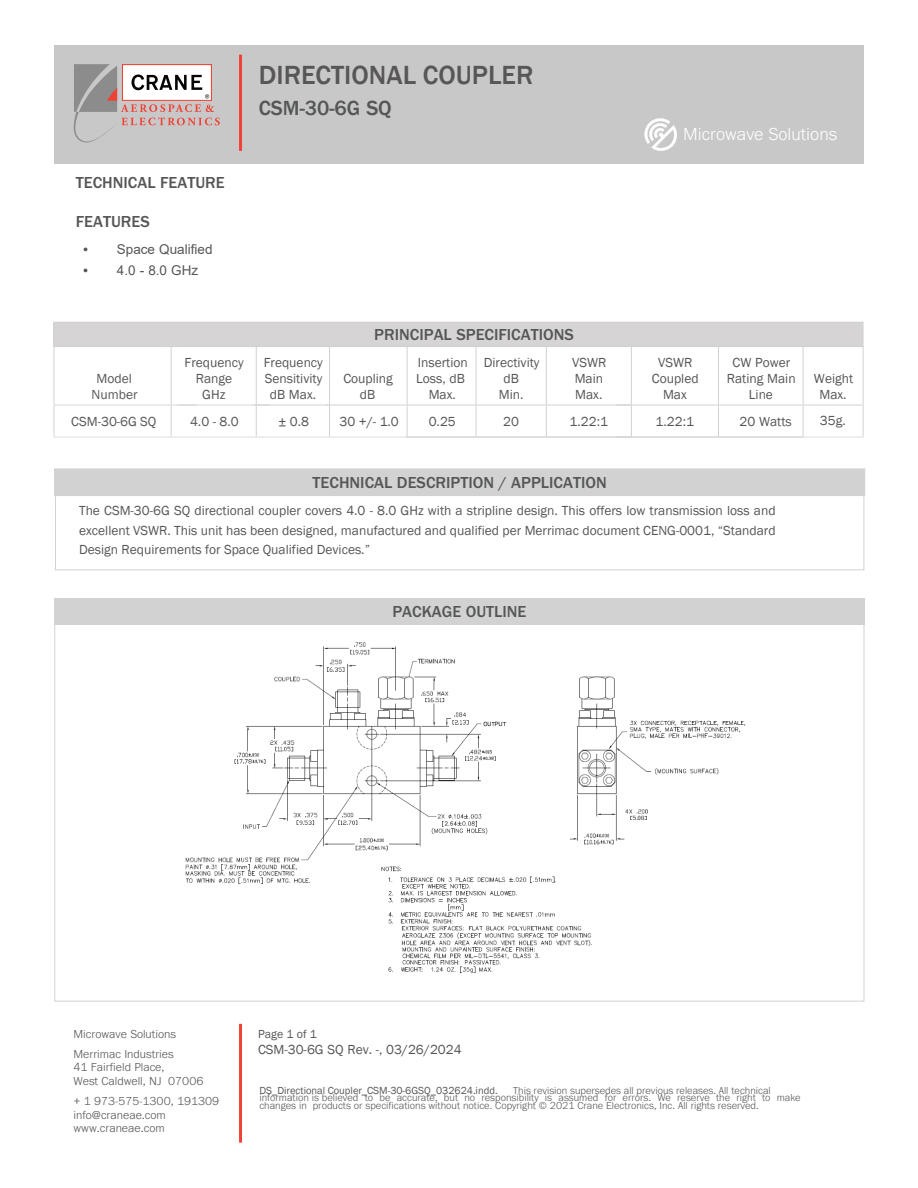
<style>
.page{position:relative;width:918px;height:1188px;background:#fff}
.page>*{position:absolute;margin:0;border:0;box-sizing:border-box;transform-origin:0 0}
.Crane_A_E_top_of_pag{font:500 27px "Franklin Gothic";color:#585657}
.Crane_A_E_top_of_pag-2{font:500 21px "Franklin Gothic";color:#555656}
.t1{font:300 18px "Franklin Gothic URW";color:#fff}
.Table_Sub_Text{font:500 16.5px "Franklin Gothic URW";color:#555656}
.Bullets_Head{font:500 16.5px "Franklin Gothic URW";color:#555656}
.Text_text{font:13.5px/19.5px "Franklin Gothic";color:#555656;text-align:justify}
.Table_Sub_Text-2{font:13.5px/16.2px "Franklin Gothic";color:#555656}
.Disclaim{font:13.5px "Franklin Gothic";color:#555656}
.t2{font:13.5px "Arial";color:#555656}
.t3{font:300 12px/13.5px "Franklin Gothic URW";color:#555656}
.Disclaim-2{font:12px "Franklin Gothic";color:#555656}
.Disclaim-3{font:300 10.5px/7.5px "Franklin Gothic URW";color:#555656}
.Disclaim-4{font:10.5px "Franklin Gothic";color:#555656}
.s1{font-family:"Franklin Gothic URW";font-weight:300}
</style>
<div class="page">
<div style="left:54px;top:598px;width:810px;height:26px;background:#d2d2d2"></div>
<div style="left:55px;top:495px;width:809px;height:75px;border:1px solid #d1d2d4"></div>
<div style="left:55px;top:469px;width:810px;height:27px;background:#d2d2d2"></div>
<div style="left:54px;top:322px;width:809px;height:25px;background:#d6d4d4"></div>
<hr style="left:54px;top:405px;width:1px;height:32px;background:#d1d2d4">
<hr style="left:171px;top:405px;width:1px;height:32px;background:#d1d2d4">
<hr style="left:256px;top:405px;width:1px;height:32px;background:#d1d2d4">
<hr style="left:329px;top:405px;width:1px;height:32px;background:#d1d2d4">
<hr style="left:407px;top:405px;width:1px;height:32px;background:#d1d2d4">
<hr style="left:476px;top:405px;width:1px;height:32px;background:#d1d2d4">
<hr style="left:546px;top:405px;width:1px;height:32px;background:#d1d2d4">
<hr style="left:631px;top:405px;width:1px;height:32px;background:#d1d2d4">
<hr style="left:718px;top:405px;width:1px;height:32px;background:#d1d2d4">
<hr style="left:803px;top:405px;width:1px;height:32px;background:#d1d2d4">
<hr style="left:863px;top:405px;width:1px;height:32px;background:#d1d2d4">
<hr style="left:54px;top:436px;width:810px;height:2px;background:#d1d2d4">
<hr style="left:54px;top:346px;width:108px;height:1px;background:#d1d2d4">
<hr style="left:54px;top:347px;width:1px;height:58px;background:#d1d2d4">
<hr style="left:177px;top:346px;width:73px;height:1px;background:#d1d2d4">
<hr style="left:171px;top:347px;width:1px;height:58px;background:#d1d2d4">
<hr style="left:253px;top:346px;width:77px;height:1px;background:#d1d2d4">
<hr style="left:256px;top:347px;width:1px;height:58px;background:#d1d2d4">
<hr style="left:327px;top:346px;width:79px;height:1px;background:#d1d2d4">
<hr style="left:329px;top:347px;width:1px;height:58px;background:#d1d2d4">
<hr style="left:406px;top:346px;width:70px;height:1px;background:#d1d2d4">
<hr style="left:407px;top:347px;width:1px;height:58px;background:#d1d2d4">
<hr style="left:476px;top:346px;width:70px;height:1px;background:#d1d2d4">
<hr style="left:476px;top:347px;width:1px;height:58px;background:#d1d2d4">
<hr style="left:546px;top:346px;width:85px;height:1px;background:#d1d2d4">
<hr style="left:546px;top:347px;width:1px;height:58px;background:#d1d2d4">
<hr style="left:616px;top:346px;width:102px;height:1px;background:#d1d2d4">
<hr style="left:631px;top:347px;width:1px;height:58px;background:#d1d2d4">
<hr style="left:718px;top:346px;width:85px;height:1px;background:#d1d2d4">
<hr style="left:718px;top:347px;width:1px;height:58px;background:#d1d2d4">
<hr style="left:803px;top:346px;width:60px;height:1px;background:#d1d2d4">
<hr style="left:803px;top:347px;width:1px;height:58px;background:#d1d2d4">
<hr style="left:863px;top:347px;width:1px;height:58px;background:#d1d2d4">
<hr style="left:54px;top:405px;width:143px;height:1px;background:#d1d2d4">
<hr style="left:177px;top:405px;width:93px;height:1px;background:#d1d2d4">
<hr style="left:253px;top:405px;width:77px;height:1px;background:#d1d2d4">
<hr style="left:327px;top:405px;width:79px;height:1px;background:#d1d2d4">
<hr style="left:406px;top:405px;width:70px;height:1px;background:#d1d2d4">
<hr style="left:476px;top:405px;width:70px;height:1px;background:#d1d2d4">
<hr style="left:546px;top:405px;width:85px;height:1px;background:#d1d2d4">
<hr style="left:616px;top:405px;width:102px;height:1px;background:#d1d2d4">
<hr style="left:718px;top:405px;width:85px;height:1px;background:#d1d2d4">
<hr style="left:803px;top:405px;width:60px;height:1px;background:#d1d2d4">
<div style="left:54px;top:45px;width:810px;height:119px;background:#c8c8c8"></div>
<svg style="left:73px;top:64px;width:147px;height:79px"></svg>
<hr style="left:239px;top:55px;width:3px;height:96px;background:#ef4136">
<hr style="left:239px;top:1024px;width:3px;height:119px;background:#ef4136">
<svg style="left:644px;top:118px;width:33px;height:33px"></svg>
<img style="left:185px;top:642px;width:561px;height:331px">
<p class="Crane_A_E_top_of_pag" style="left:259px;top:58px;width:276px">DIRECTIONAL COUPLER</p>
<p class="Crane_A_E_top_of_pag-2" style="left:259px;top:95px;width:135px">CSM-30-6G SQ</p>
<p class="Bullets_Head" style="left:76px;top:172px;width:150px">TECHNICAL FEATURE</p>
<p class="Bullets_Head" style="left:76px;top:211px;width:75px">FEATURES</p>
<p class="t2" style="left:81px;top:240px;width:133px"><span class="s1">•</span> Space Qualified</p>
<p class="t2" style="left:81px;top:261px;width:119px"><span class="s1">•</span> 4.0 - 8.0 GHz</p>
<p class="Table_Sub_Text-2" style="left:97px;top:371px;width:37px">Model</p>
<p class="Table_Sub_Text-2" style="left:92px;top:387px;width:47px">Number</p>
<p class="Table_Sub_Text-2" style="left:185px;top:355px;width:61px">Frequency</p>
<p class="Table_Sub_Text-2" style="left:196px;top:371px;width:38px">Range</p>
<p class="Table_Sub_Text-2" style="left:202px;top:387px;width:25px">GHz</p>
<p class="Table_Sub_Text-2" style="left:264px;top:355px;width:61px">Frequency<br>Sensitivity</p>
<p class="Table_Sub_Text-2" style="left:270px;top:387px;width:48px">dB Max.</p>
<p class="Table_Sub_Text" style="left:374px;top:324px;width:201px">PRINCIPAL SPECIFICATIONS</p>
<p class="Table_Sub_Text-2" style="left:343px;top:371px;width:51px">Coupling</p>
<p class="Table_Sub_Text-2" style="left:360px;top:387px;width:17px">dB</p>
<p class="Table_Sub_Text-2" style="left:418px;top:355px;width:52px">Insertion</p>
<p class="Table_Sub_Text-2" style="left:416px;top:371px;width:50px">Loss, dB</p>
<p class="Table_Sub_Text-2" style="left:429px;top:387px;width:29px">Max.</p>
<p class="Table_Sub_Text-2" style="left:484px;top:355px;width:57px">Directivity</p>
<p class="Table_Sub_Text-2" style="left:503px;top:371px;width:17px">dB</p>
<p class="Table_Sub_Text-2" style="left:499px;top:387px;width:26px">Min.</p>
<p class="Table_Sub_Text-2" style="left:572px;top:355px;width:36px">VSWR</p>
<p class="Table_Sub_Text-2" style="left:575px;top:371px;width:30px">Main</p>
<p class="Table_Sub_Text-2" style="left:575px;top:387px;width:29px">Max.</p>
<h3 class="t1" style="left:683px;top:123px;width:155px">Microwave Solutions</h3>
<p class="Table_Sub_Text-2" style="left:658px;top:355px;width:36px">VSWR</p>
<p class="Table_Sub_Text-2" style="left:652px;top:371px;width:48px">Coupled</p>
<p class="Table_Sub_Text-2" style="left:663px;top:387px;width:25px">Max</p>
<p class="Table_Sub_Text-2" style="left:733px;top:355px;width:59px">CW Power</p>
<p class="Table_Sub_Text-2" style="left:727px;top:371px;width:70px">Rating Main</p>
<p class="Table_Sub_Text-2" style="left:749px;top:387px;width:26px">Line</p>
<p class="Table_Sub_Text-2" style="left:814px;top:371px;width:41px">Weight</p>
<p class="Table_Sub_Text-2" style="left:819px;top:387px;width:29px">Max.</p>
<p class="Table_Sub_Text-2" style="left:71px;top:414px;width:87px">CSM-30-6G SQ</p>
<p class="Table_Sub_Text-2" style="left:190px;top:414px;width:50px">4.0 - 8.0</p>
<p class="Table_Sub_Text-2" style="left:278px;top:414px;width:32px">± 0.8</p>
<p class="Table_Sub_Text-2" style="left:340px;top:414px;width:61px">30 +/- 1.0</p>
<p class="Table_Sub_Text-2" style="left:429px;top:413px;width:29px">0.25</p>
<p class="Table_Sub_Text-2" style="left:503px;top:414px;width:17px">20</p>
<p class="Table_Sub_Text-2" style="left:570px;top:414px;width:40px">1.22:1</p>
<p class="Table_Sub_Text-2" style="left:656px;top:414px;width:40px">1.22:1</p>
<p class="Table_Sub_Text-2" style="left:739px;top:413px;width:54px">20 Watts</p>
<p class="Table_Sub_Text-2" style="left:820px;top:413px;width:27px">35g.</p>
<p class="Table_Sub_Text" style="left:313px;top:472px;width:296px">TECHNICAL DESCRIPTION / APPLICATION</p>
<p class="Text_text" style="left:79px;top:501px;width:698px">The CSM-30-6G SQ directional coupler covers 4.0 - 8.0 GHz with a stripline design. This offers low transmission loss and excellent VSWR. This unit has been designed, manufactured and qualified per Merrimac document CENG-0001, “Standard Design Requirements for Space Qualified Devices.”</p>
<p class="Table_Sub_Text" style="left:392px;top:601px;width:136px">PACKAGE OUTLINE</p>
<p class="t3" style="left:74px;top:1023px;width:104px;line-height:20.2px">Microwave Solutions<br>Merrimac Industries</p>
<p class="t3" style="left:74px;top:1060px;width:131px">41 Fairfield Place,<br>West Caldwell, NJ 07006</p>
<p class="t3" style="left:74px;top:1094px;width:147px">+ 1 973-575-1300, 191309 info@craneae.com www.craneae.com</p>
<p class="Disclaim-2" style="left:258px;top:1026px;width:60px">Page 1 of 1</p>
<p class="Disclaim" style="left:258px;top:1041px;width:205px">CSM-30-6G SQ Rev. -, 03/26/2024</p>
<p class="Disclaim-4" style="left:259px;top:1084px;width:240px">DS_Directional Coupler_CSM-30-6GSQ_032624.indd.</p>
<p class="Disclaim-3" style="left:259px;top:1086px;width:543px;text-indent:254px">This revision supersedes all previous releases. All technical information is believed to be accurate, but no responsibility is assumed for errors. We reserve the right to make changes in products or specifications without notice. Copyright © 2021 Crane Electronics, Inc. All rights reserved.</p>
</div>
